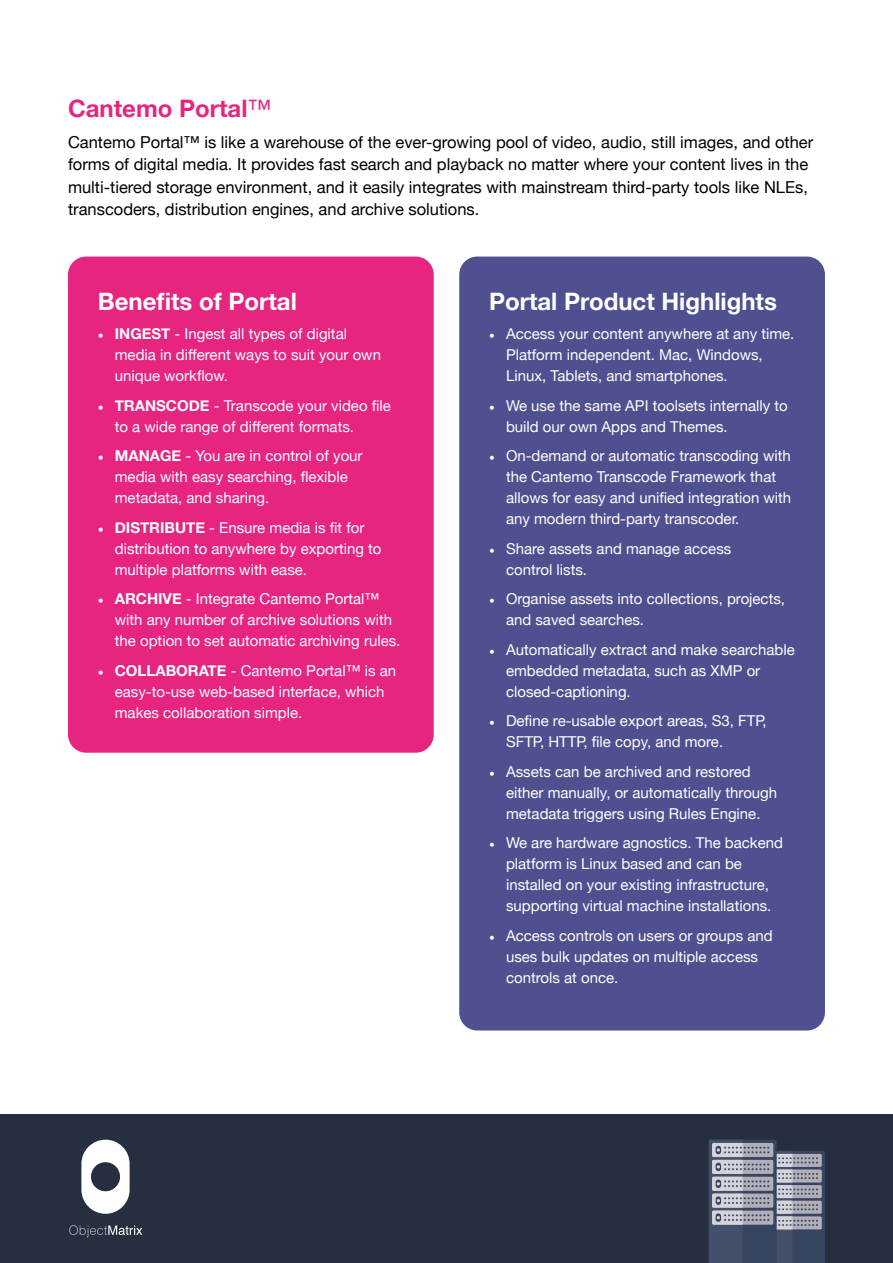
<style>
.page{position:relative;width:893px;height:1263px;background:#fff}
.page>*{position:absolute;margin:0;border:0;box-sizing:border-box;transform-origin:0 0}
.t1{font:700 24px "Helvetica Neue";color:#fff}
.t2{font:700 24px "Helvetica Neue";color:#e72581}
.t3{font:16.5px/22.5px "Helvetica Neue";color:#000}
.t4{font:15px/21px "Helvetica Neue";color:#fff}
.s1{font-weight:400;font-style:italic}
.s2{font-style:italic}
.s3{font-family:"Minion Pro";font-weight:700}
.s4{font-weight:700}
.s5{font-family:"Minion Pro"}
</style>
<div class="page">
<div style="left:0;top:1114px;width:893px;height:149px;background:#252f40"></div>
<svg style="left:81px;top:1140px;width:49px;height:74px"></svg>
<svg style="left:69px;top:1225px;width:73px;height:12px"></svg>
<svg style="left:709px;top:1140px;width:116px;height:123px;background:#767c8e"></svg>
<div style="left:68px;top:257px;width:366px;height:496px;background:#e72581;border-radius:18px"></div>
<div style="left:459px;top:257px;width:366px;height:773px;background:#4f5090;border-radius:18px"></div>
<h1 class="t2" style="left:68px;top:90px;width:205px">Cantemo Portal<span class="s1">™</span></h1>
<p class="t3" style="left:68px;top:132px;width:747px">Cantemo Portal<span class="s2">™</span> is like a warehouse of the ever-growing pool of video, audio, still images, and other forms of digital media. It provides fast search and playback no matter where your content lives in the multi-tiered storage environment, and it easily integrates with mainstream third-party tools like NLEs, transcoders, distribution engines, and archive solutions.</p>
<h1 class="t1" style="left:98px;top:282px;width:201px">Benefits of Portal</h1>
<p class="t4" style="left:115px;top:324px;width:268px;text-indent:-17px"><span class="s3">•</span> <span class="s4">INGEST</span> - Ingest all types of digital media in different ways to suit your own unique workflow.</p>
<p class="t4" style="left:115px;top:396px;width:278px;text-indent:-17px"><span class="s3">•</span> <span class="s4">TRANSCODE</span> - Transcode your video file to a wide range of different formats.</p>
<p class="t4" style="left:115px;top:446px;width:249px;text-indent:-17px"><span class="s3">•</span> <span class="s4">MANAGE</span> - You are in control of your media with easy searching, flexible metadata, and sharing.</p>
<p class="t4" style="left:115px;top:518px;width:268px;text-indent:-17px"><span class="s3">•</span> <span class="s4">DISTRIBUTE</span> - Ensure media is fit for distribution to anywhere by exporting to multiple platforms with ease.</p>
<p class="t4" style="left:115px;top:589px;width:287px;text-indent:-17px"><span class="s3">•</span> <span class="s4">ARCHIVE</span> - Integrate Cantemo Portal<span class="s2">™ </span>with any number of archive solutions with the option to set automatic archiving rules.</p>
<p class="t4" style="left:115px;top:661px;width:283px;text-indent:-17px"><span class="s3">•</span> <span class="s4">COLLABORATE</span> - Cantemo Portal<span class="s2">™</span> is an easy-to-use web-based interface, which makes collaboration simple.</p>
<h1 class="t1" style="left:489px;top:282px;width:289px">Portal Product Highlights</h1>
<p class="t4" style="left:506px;top:324px;width:290px;text-indent:-17px"><span class="s5">•</span> Access your content anywhere at any time.<br>Platform independent. Mac, Windows,<br>Linux, Tablets, and smartphones.</p>
<p class="t4" style="left:506px;top:396px;width:283px;text-indent:-17px"><span class="s5">•</span> We use the same API toolsets internally to build our own Apps and Themes.</p>
<p class="t4" style="left:506px;top:446px;width:287px;text-indent:-17px"><span class="s5">•</span> On-demand or automatic transcoding with the Cantemo Transcode Framework that allows for easy and unified integration with any modern third-party transcoder.</p>
<p class="t4" style="left:506px;top:539px;width:227px;text-indent:-17px"><span class="s5">•</span> Share assets and manage access control lists.</p>
<p class="t4" style="left:506px;top:589px;width:281px;text-indent:-17px"><span class="s5">•</span> Organise assets into collections, projects, and saved searches.</p>
<p class="t4" style="left:506px;top:640px;width:290px;text-indent:-17px"><span class="s5">•</span> Automatically extract and make searchable embedded metadata, such as XMP or closed-captioning.</p>
<p class="t4" style="left:506px;top:711px;width:262px;text-indent:-17px"><span class="s5">•</span> Define re-usable export areas, S3, FTP,<br>SFTP, HTTP, file copy, and more.</p>
<p class="t4" style="left:506px;top:762px;width:273px;text-indent:-17px"><span class="s5">•</span> Assets can be archived and restored either manually, or automatically through metadata triggers using Rules Engine.</p>
<p class="t4" style="left:506px;top:833px;width:278px;text-indent:-17px"><span class="s5">•</span> We are hardware agnostics. The backend platform is Linux based and can be installed on your existing infrastructure, supporting virtual machine installations.</p>
<p class="t4" style="left:506px;top:926px;width:268px;text-indent:-17px"><span class="s5">•</span> Access controls on users or groups and uses bulk updates on multiple access controls at once.</p>
</div>
